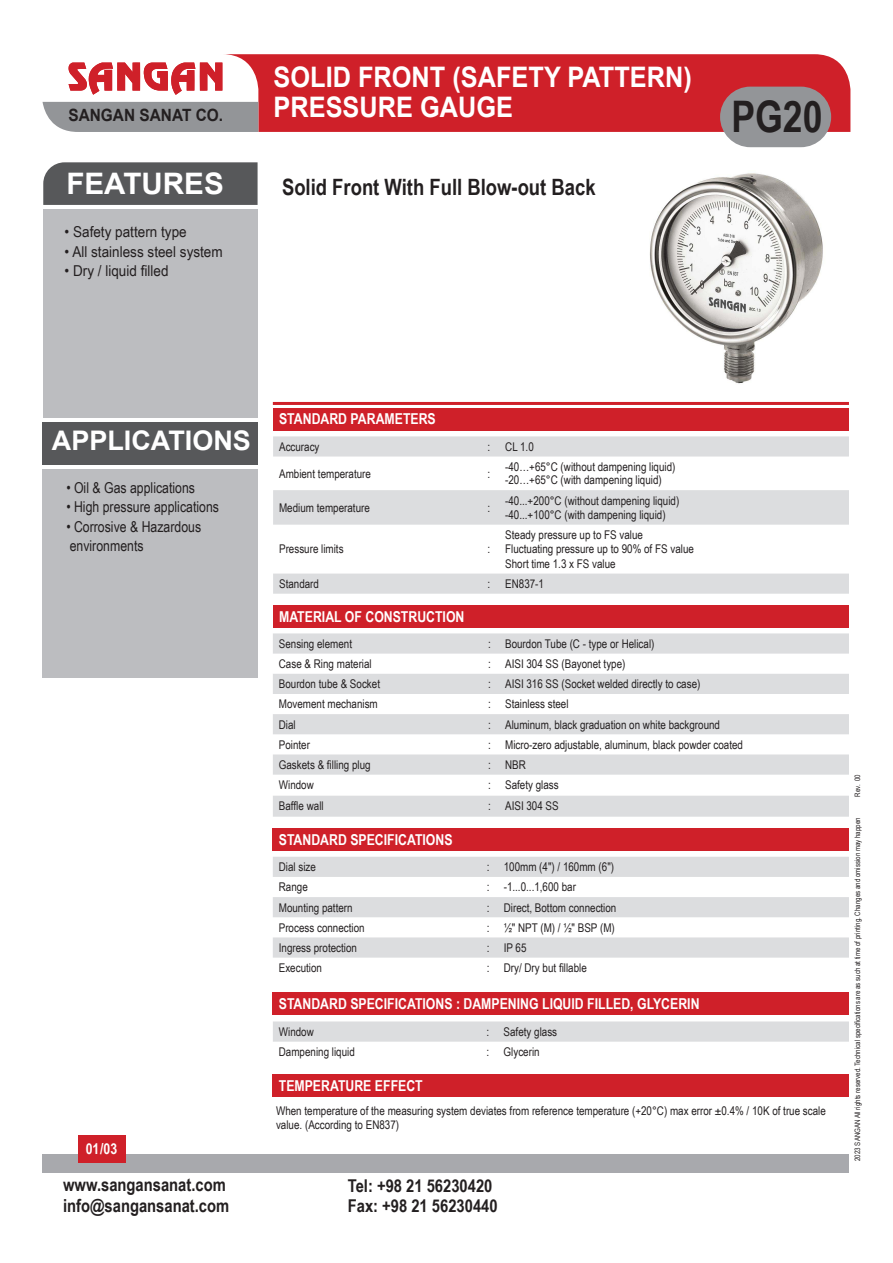
<style>
.page{position:relative;width:893px;height:1263px;background:#fff}
.page>*{position:absolute;margin:0;border:0;box-sizing:border-box;transform-origin:0 0}
.t1{font:700 43.5px "Arial Narrow";color:#231f20}
.t2{font:700 29.7px "Arial";color:#fff}
.t3{font:700 28.35px/30px "Arial";color:#fff;scale:.9 1}
.t4{font:700 27px "Arial";color:#fff}
.t5{font:700 22.5px "Arial Narrow";color:#231f20}
.t6{font:700 18px/21px "Arial Narrow";color:#231f20}
.t7{font:700 17.7px/19.5px "Arial Narrow";color:#231f20}
.t8{font:700 16.95px "Arial";color:#231f20;scale:.91 1}
.t9{font:700 15px "Arial Narrow";color:#fff}
.t10{font:15px "Arial Narrow";color:#231f20}
.t11{font:15px "Arial Narrow";color:#231f20;scale:1.1 1}
.t12{font:12px/14.4px "Arial Narrow";color:#231f20}
.t13{font:7.5px "Arial Narrow";color:#231f20}
</style>
<div class="page">
<div style="left:222px;top:54px;width:628px;height:78px;background:#cf2029"></div>
<div style="left:43px;top:102px;width:215px;height:30px;background:#939598"></div>
<svg style="left:68px;top:63px;width:154px;height:32px"></svg>
<div style="left:720px;top:87px;width:111px;height:60px;background:#939598;border-radius:30px"></div>
<div style="left:43px;top:1154px;width:806px;height:19px;background:#a8a9ad"></div>
<div style="left:78px;top:1135px;width:48px;height:27px;background:#cf2029"></div>
<div style="left:43px;top:209px;width:215px;height:209px;background:#bcbdc0"></div>
<div style="left:43px;top:162px;width:215px;height:43px;background:#57585a"></div>
<div style="left:43px;top:469px;width:215px;height:208px;background:#bcbdc0"></div>
<div style="left:43px;top:422px;width:215px;height:42px;background:#57585a"></div>
<hr style="left:273px;top:402px;width:576px;height:3px;background:#cf2029">
<div style="left:273px;top:408px;width:576px;height:22px;background:#cf2029"></div>
<svg style="left:273px;top:436px;width:576px;height:158px"></svg>
<div style="left:273px;top:606px;width:576px;height:22px;background:#cf2029"></div>
<svg style="left:273px;top:633px;width:576px;height:184px;fill:#dcdddf"></svg>
<div style="left:273px;top:828px;width:576px;height:22px;background:#cf2029"></div>
<svg style="left:273px;top:857px;width:576px;height:101px;fill:#dcdddf"></svg>
<div style="left:273px;top:1074px;width:576px;height:22px;background:#cf2029"></div>
<div style="left:273px;top:992px;width:576px;height:22px;background:#cf2029"></div>
<svg style="left:273px;top:1021px;width:576px;height:21px;background:#dddee0"></svg>
<img style="left:649px;top:173px;width:174px;height:211px">
<h3 class="t3" style="left:274px;top:63px;width:466px">SOLID FRONT (SAFETY PATTERN)<br>PRESSURE GAUGE</h3>
<h3 class="t8" style="left:68px;top:103px;width:171px">SANGAN SANAT CO.</h3>
<h1 class="t1" style="left:731px;top:84px;width:93px">PG20</h1>
<h2 class="t2" style="left:66px;top:162px;width:159px">FEATURES</h2>
<p class="t11" style="left:65px;top:221px;width:112px">• Safety pattern type</p>
<p class="t11" style="left:65px;top:241px;width:145px">• All stainless steel system</p>
<p class="t11" style="left:65px;top:260px;width:96px">• Dry / liquid filled</p>
<p class="t5" style="left:282px;top:170px;width:315px">Solid Front With Full Blow-out Back</p>
<h3 class="t4" style="left:52px;top:422px;width:201px">APPLICATIONS</h3>
<p class="t10" style="left:66px;top:477px;width:130px">• Oil &amp; Gas applications</p>
<p class="t10" style="left:66px;top:496px;width:154px">• High pressure applications</p>
<p class="t10" style="left:66px;top:516px;width:136px">• Corrosive &amp; Hazardous</p>
<p class="t10" style="left:70px;top:535px;width:75px">environments</p>
<p class="t9" style="left:86px;top:1137px;width:33px">01/03</p>
<h3 class="t6" style="left:63px;top:1173px;width:168px">www.sangansanat.com info@sangansanat.com</h3>
<p class="t9" style="left:279px;top:408px;width:158px">STANDARD PARAMETERS</p>
<p class="t12" style="left:279px;top:439px;width:42px">Accuracy</p>
<p class="t12" style="left:487px;top:439px;width:4px">:</p>
<p class="t12" style="left:505px;top:439px;width:30px">CL 1.0</p>
<p class="t12" style="left:279px;top:466px;width:93px">Ambient temperature</p>
<p class="t12" style="left:487px;top:466px;width:4px">:</p>
<p class="t12" style="left:505px;top:459px;width:172px">-40…+65°C (without dampening liquid)</p>
<p class="t12" style="left:505px;top:473px;width:158px">-20…+65°C (with dampening liquid)</p>
<p class="t12" style="left:279px;top:500px;width:92px">Medium temperature</p>
<p class="t12" style="left:487px;top:500px;width:4px">:</p>
<p class="t12" style="left:279px;top:542px;width:66px">Pressure limits</p>
<p class="t12" style="left:487px;top:542px;width:4px">:</p>
<p class="t12" style="left:505px;top:493px;width:176px">-40...+200°C (without dampening liquid)</p>
<p class="t12" style="left:505px;top:507px;width:162px">-40...+100°C (with dampening liquid)</p>
<p class="t12" style="left:505px;top:527px;width:139px">Steady pressure up to FS value</p>
<p class="t12" style="left:505px;top:542px;width:190px">Fluctuating pressure up to 90% of FS value</p>
<p class="t12" style="left:505px;top:556px;width:112px">Short time 1.3 x FS value</p>
<p class="t12" style="left:279px;top:576px;width:41px">Standard</p>
<p class="t12" style="left:487px;top:576px;width:4px">:</p>
<p class="t12" style="left:505px;top:576px;width:40px">EN837-1</p>
<p class="t9" style="left:279px;top:606px;width:187px">MATERIAL OF CONSTRUCTION</p>
<p class="t12" style="left:279px;top:636px;width:75px">Sensing element</p>
<p class="t12" style="left:488px;top:636px;width:4px">:</p>
<p class="t12" style="left:505px;top:636px;width:151px">Bourdon Tube (C - type or Helical)</p>
<p class="t12" style="left:279px;top:656px;width:94px">Case &amp; Ring material</p>
<p class="t12" style="left:488px;top:656px;width:4px">:</p>
<p class="t12" style="left:505px;top:656px;width:122px">AISI 304 SS (Bayonet type)</p>
<p class="t12" style="left:279px;top:676px;width:103px">Bourdon tube &amp; Socket</p>
<p class="t12" style="left:488px;top:676px;width:4px">:</p>
<p class="t12" style="left:505px;top:676px;width:197px">AISI 316 SS (Socket welded directly to case)</p>
<p class="t12" style="left:279px;top:696px;width:100px">Movement mechanism</p>
<p class="t12" style="left:488px;top:696px;width:4px">:</p>
<p class="t12" style="left:505px;top:696px;width:65px">Stainless steel</p>
<p class="t12" style="left:279px;top:717px;width:18px">Dial</p>
<p class="t12" style="left:488px;top:717px;width:4px">:</p>
<p class="t12" style="left:505px;top:717px;width:216px">Aluminum, black graduation on white background</p>
<p class="t12" style="left:279px;top:737px;width:33px">Pointer</p>
<p class="t12" style="left:488px;top:737px;width:4px">:</p>
<p class="t12" style="left:505px;top:737px;width:239px">Micro-zero adjustable, aluminum, black powder coated</p>
<p class="t12" style="left:279px;top:757px;width:93px">Gaskets &amp; filling plug</p>
<p class="t12" style="left:488px;top:757px;width:4px">:</p>
<p class="t12" style="left:505px;top:757px;width:22px">NBR</p>
<p class="t12" style="left:279px;top:777px;width:36px">Window</p>
<p class="t12" style="left:488px;top:777px;width:4px">:</p>
<p class="t12" style="left:505px;top:777px;width:55px">Safety glass</p>
<p class="t12" style="left:279px;top:798px;width:46px">Baffle wall</p>
<p class="t12" style="left:488px;top:798px;width:4px">:</p>
<p class="t12" style="left:505px;top:798px;width:55px">AISI 304 SS</p>
<p class="t9" style="left:279px;top:828px;width:175px">STANDARD SPECIFICATIONS</p>
<p class="t12" style="left:279px;top:859px;width:39px">Dial size</p>
<p class="t12" style="left:487px;top:859px;width:4px">:</p>
<p class="t12" style="left:504px;top:859px;width:112px">100mm (4") / 160mm (6")</p>
<p class="t12" style="left:279px;top:879px;width:30px">Range</p>
<p class="t12" style="left:487px;top:879px;width:4px">:</p>
<p class="t12" style="left:504px;top:879px;width:74px">-1...0...1,600 bar</p>
<p class="t12" style="left:279px;top:900px;width:75px">Mounting pattern</p>
<p class="t12" style="left:487px;top:900px;width:4px">:</p>
<p class="t12" style="left:504px;top:900px;width:114px">Direct, Bottom connection</p>
<p class="t12" style="left:279px;top:920px;width:87px">Process connection</p>
<p class="t12" style="left:487px;top:920px;width:4px">:</p>
<p class="t12" style="left:504px;top:920px;width:113px">½" NPT (M) / ½" BSP (M)</p>
<p class="t12" style="left:279px;top:940px;width:80px">Ingress protection</p>
<p class="t12" style="left:487px;top:940px;width:4px">:</p>
<p class="t12" style="left:504px;top:940px;width:24px">IP 65</p>
<p class="t12" style="left:279px;top:960px;width:45px">Execution</p>
<p class="t12" style="left:487px;top:960px;width:4px">:</p>
<p class="t12" style="left:504px;top:960px;width:85px">Dry/ Dry but fillable</p>
<p class="t9" style="left:279px;top:992px;width:422px">STANDARD SPECIFICATIONS : DAMPENING LIQUID FILLED, GLYCERIN</p>
<p class="t12" style="left:279px;top:1024px;width:36px">Window</p>
<p class="t12" style="left:487px;top:1024px;width:4px">:</p>
<p class="t12" style="left:504px;top:1024px;width:55px">Safety glass</p>
<p class="t12" style="left:279px;top:1044px;width:78px">Dampening liquid</p>
<p class="t12" style="left:487px;top:1044px;width:4px">:</p>
<p class="t12" style="left:504px;top:1044px;width:38px">Glycerin</p>
<p class="t9" style="left:279px;top:1074px;width:145px">TEMPERATURE EFFECT</p>
<p class="t12" style="left:276px;top:1103px;width:551px">When temperature of the measuring system deviates from reference temperature (+20°C) max error ±0.4% / 10K of true scale value. (According to EN837)</p>
<h3 class="t7" style="left:348px;top:1175px;width:151px">Tel: +98 21 56230420<br>Fax: +98 21 56230440</h3>
<p class="t13" style="left:852px;top:797px;width:24px;rotate:-90deg">Rev. 00</p>
<p class="t13" style="left:852px;top:1161px;width:345px;rotate:-90deg">2023 SANGAN All rights reserved. Technical specifications are as such at time of printing. Changes and omission may happen</p>
</div>
